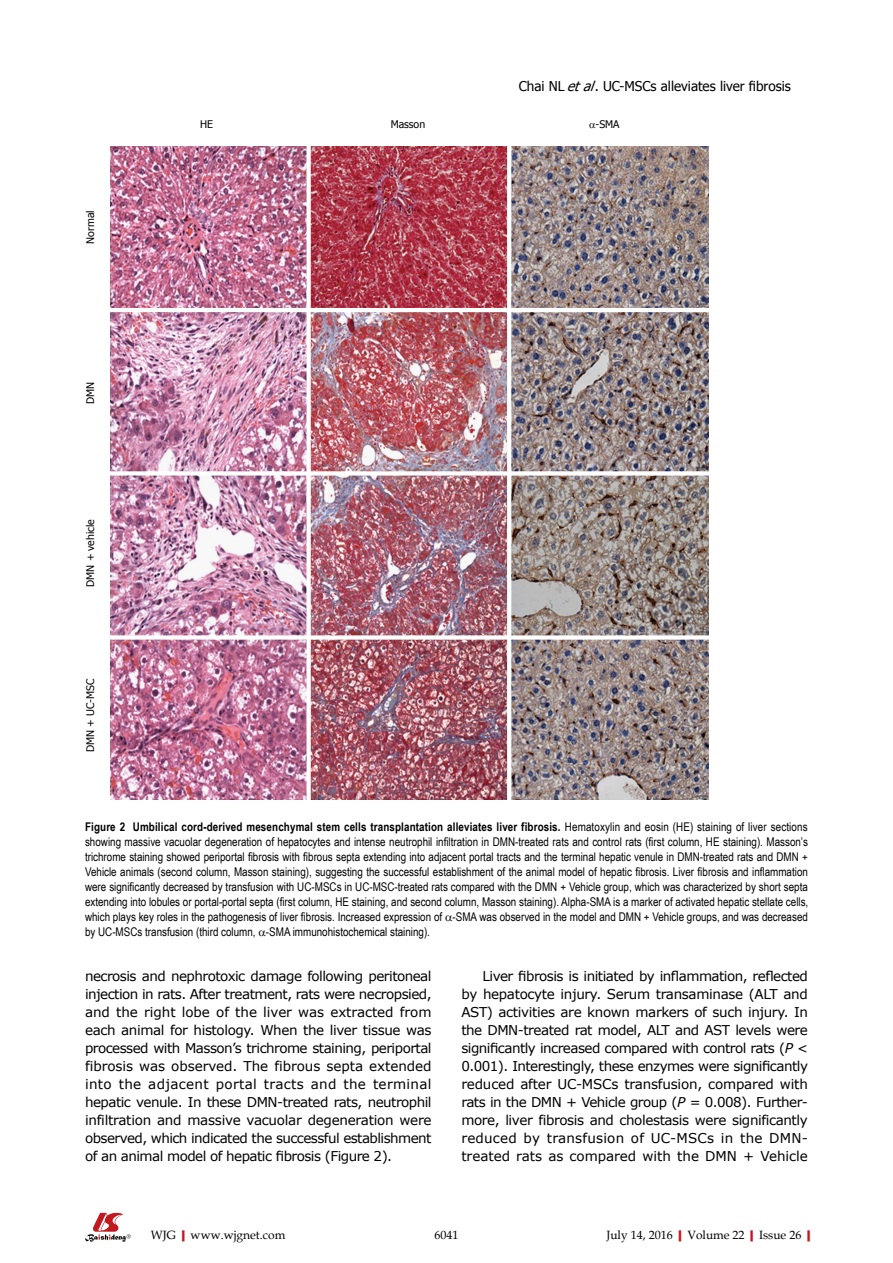
<style>
.page{position:relative;width:893px;height:1263px;background:#fff}
.page>*{position:absolute;margin:0;border:0;box-sizing:border-box;transform-origin:0 0}
.t1{font:13.5px/18px "Verdana";letter-spacing:-.04em;color:#000;text-align:justify}
.t2{font:13.5px "Tahoma";color:#000}
.t3{font:12px/15px "Arial Narrow";color:#000;text-align:justify}
.t4{font:12px "Book Antiqua";color:#000}
.t5{font:10.5px "Tahoma";color:#000}
.s1{font-style:italic}
.s2{font-weight:700}
.s3{font-weight:700;color:#c01920}
</style>
<div class="page">
<img style="left:511px;top:640px;width:198px;height:159px">
<svg style="left:85px;top:1213px;width:46px;height:29px"></svg>
<img style="left:110px;top:146px;width:599px;height:162px">
<img style="left:110px;top:312px;width:599px;height:159px">
<img style="left:511px;top:476px;width:198px;height:159px">
<img style="left:110px;top:476px;width:196px;height:323px">
<img style="left:311px;top:476px;width:196px;height:323px">
<div style="left:306px;top:144px;width:5px;height:660px;background:#fff"></div>
<div style="left:108px;top:635px;width:605px;height:5px;background:#fff"></div>
<svg style="left:507px;top:146px;width:4px;height:654px"></svg>
<p class="t2" style="left:519px;top:77px;width:274px">Chai NL <span class="s1">etal</span>. UC-MSCs alleviates liver fibrosis</p>
<p class="t5" style="left:83px;top:244px;width:35px;rotate:-90deg">Normal</p>
<p class="t5" style="left:83px;top:404px;width:24px;rotate:-90deg">DMN</p>
<p class="t5" style="left:83px;top:587px;width:69px;rotate:-90deg">DMN + vehicle</p>
<p class="t5" style="left:83px;top:752px;width:75px;rotate:-90deg">DMN + UC-MSC</p>
<p class="t5" style="left:200px;top:117px;width:14px">HE</p>
<p class="t5" style="left:391px;top:117px;width:36px">Masson</p>
<p class="t5" style="left:596px;top:117px;width:25px">-SMA</p>
<p class="t3" style="left:85px;top:819px;width:725px"><span class="s2">Figure 2 Umbilical cord-derived mesenchymal stem cells transplantation alleviates liver fibrosis.</span> Hematoxylin and eosin (HE) staining of liver sections showing massive vacuolar degeneration of hepatocytes and intense neutrophil infiltration in DMN-treated rats and control rats (first column, HE staining). Masson’s trichrome staining showed periportal fibrosis with fibrous septa extending into adjacent portal tracts and the terminal hepatic venule in DMN-treated rats and DMN + Vehicle animals (second column, Masson staining), suggesting the successful establishment of the animal model of hepatic fibrosis. Liver fibrosis and inflammation were significantly decreased by transfusion with UC-MSCs in UC-MSC-treated rats compared with the DMN + Vehicle group, which was characterized by short septa extending into lobules or portal-portal septa (first column, HE staining, and second column, Masson staining). Alpha-SMA is a marker of activated hepatic stellate cells, which plays key roles in the pathogenesis of liver fibrosis. Increased expression of -SMA was observed in the model and DMN + Vehicle groups, and was decreased by UC-MSCs transfusion (third column, -SMA immunohistochemical staining).</p>
<p class="t1" style="left:85px;top:966px;width:348px">necrosis and nephrotoxic damage following peritoneal injection in rats. After treatment, rats were necropsied, and the right lobe of the liver was extracted from each animal for histology. When the liver tissue was processed with Masson’s trichrome staining, periportal fibrosis was observed. The fibrous septa extended into the adjacent portal tracts and the terminal hepatic venule. In these DMN-treated rats, neutrophil infiltration and massive vacuolar degeneration were observed, which indicated the successful establishment of an animal model of hepatic fibrosis (Figure 2).</p>
<p class="t1" style="left:461px;top:966px;width:348px;text-align:left;text-indent:21px">Liver fibrosis is initiated by inflammation, reflected by hepatocyte injury. Serum transaminase (ALT and AST) activities are known markers of such injury. In the DMN-treated rat model, ALT and AST levels were significantly increased compared with control rats (<span class="s1">P &lt; </span>0.001). Interestingly, these enzymes were significantly reduced after UC-MSCs transfusion, compared with rats in the DMN + Vehicle group (<span class="s1">P =</span> 0.008). Further&shy;more, liver fibrosis and cholestasis were significantly reduced by transfusion of UC-MSCs in the DMN&shy;treated rats as compared with the DMN + Vehicle</p>
<p class="t4" style="left:151px;top:1226px;width:136px">WJG<span class="s3">|</span>www.wjgnet.com</p>
<p class="t4" style="left:434px;top:1226px;width:25px">6041</p>
<p class="t4" style="left:606px;top:1226px;width:211px">July 14, 2016<span class="s3">|</span>Volume 22<span class="s3">|</span>Issue 26<span class="s3">|</span></p>
</div>
